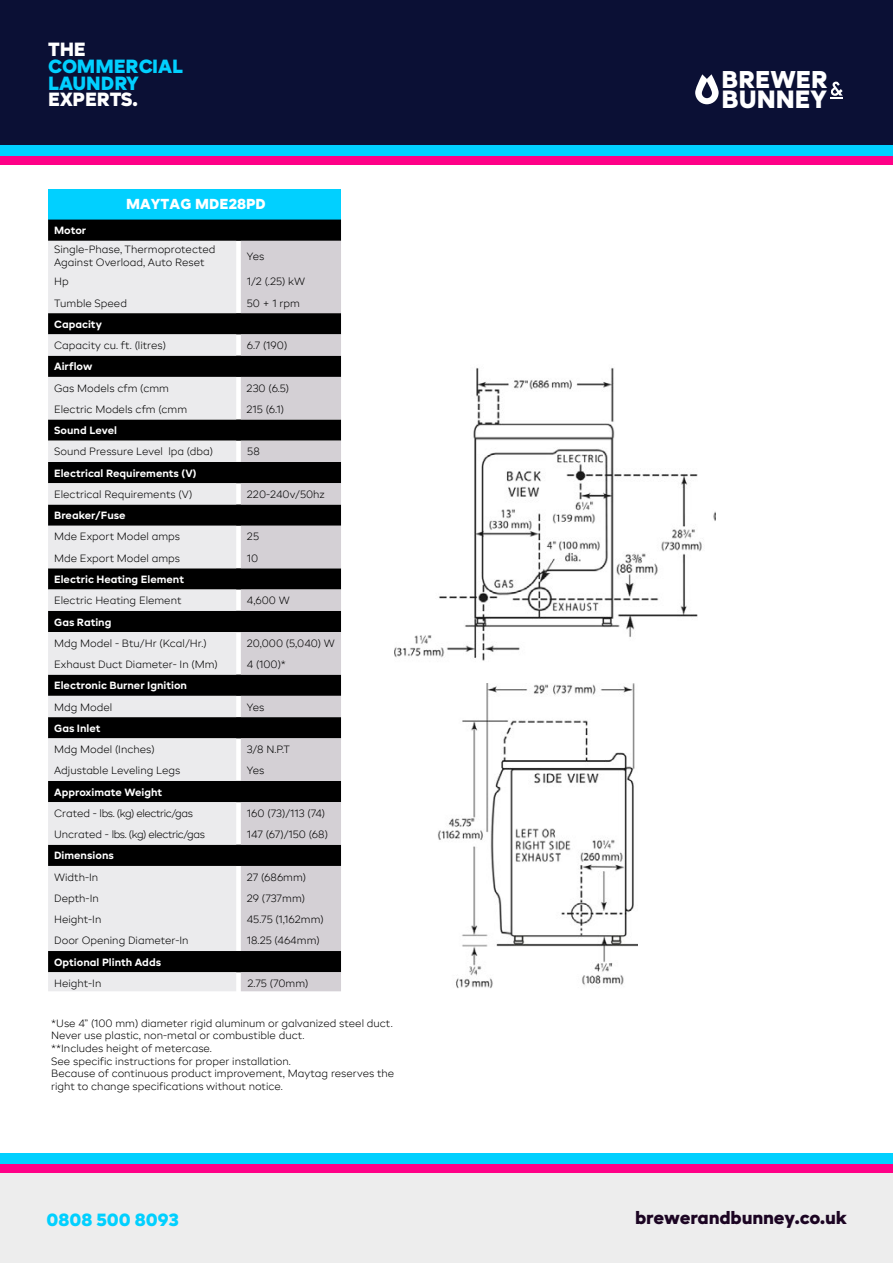
<style>
.page{position:relative;width:893px;height:1263px;background:#fff}
.page>*{position:absolute;margin:0;border:0;box-sizing:border-box;transform-origin:0 0}
.t1{font:900 24.9px "BR Candor";color:#fff}
.t2{font:900 24.3px "BR Candor";color:#fff}
.t3{font:900 19.05px/16.8px "BR Candor";color:#01d0ff}
.t4{font:900 19.05px "BR Candor";letter-spacing:-.01em;color:#fff}
.t5{font:900 17.7px "BR Candor";letter-spacing:-.015em;color:#1c0523}
.t6{font:900 17.7px "BR Candor";color:#01d0ff}
.t7{font:900 14.4px "BR Candor";letter-spacing:.01em;color:#fff}
.t8{font:300 10.5px/12.6px "BR Candor";color:#000}
.t9{font:700 10.5px "BR Candor";color:#fff}
.t10{font:300 10.5px/21.3px "BR Candor";letter-spacing:-.04em;color:#000}
</style>
<div class="page">
<div style="left:48px;top:189px;width:293px;height:31px;background:#01d0ff"></div>
<svg style="left:48px;top:220px;width:293px;height:752px;fill:#000"></svg>
<svg style="left:48px;top:241px;width:188px;height:750px;background:#9c9c9d"></svg>
<svg style="left:241px;top:241px;width:100px;height:750px;background:#8d8a8d"></svg>
<img style="left:395px;top:368px;width:320px;height:293px">
<img style="left:438px;top:684px;width:199px;height:304px">
<div style="left:0;top:0;width:893px;height:154px;background:#0b1035"></div>
<div style="left:0;top:154px;width:893px;height:11px;background:#ff0087"></div>
<div style="left:0;top:145px;width:893px;height:10px;background:#01d0ff"></div>
<svg style="left:695px;top:74px;width:24px;height:30px"></svg>
<svg style="left:830px;top:81px;width:13px;height:18px"></svg>
<div style="left:0;top:1153px;width:893px;height:110px;background:#ededed"></div>
<div style="left:0;top:1162px;width:893px;height:11px;background:#ff0087"></div>
<div style="left:0;top:1153px;width:893px;height:11px;background:#01d0ff"></div>
<h3 class="t4" style="left:48px;top:38px;width:39px">THE</h3>
<h3 class="t3" style="left:48px;top:58px;width:137px">COMMERCIAL<br>LAUNDRY</h3>
<h3 class="t4" style="left:48px;top:88px;width:91px">EXPERTS.</h3>
<p class="t9" style="left:54px;top:224px;width:34px">Motor</p>
<h3 class="t7" style="left:126px;top:195px;width:141px">MAYTAG MDE28PD</h3>
<p class="t8" style="left:54px;top:243px;width:163px">Single-Phase, Thermoprotected<br>Against Overload, Auto Reset</p>
<p class="t8" style="left:247px;top:250px;width:19px">Yes</p>
<p class="t8" style="left:54px;top:275px;width:16px">Hp</p>
<p class="t8" style="left:247px;top:275px;width:60px">1/2 (.25) kW</p>
<p class="t8" style="left:54px;top:296px;width:74px">Tumble Speed</p>
<p class="t8" style="left:247px;top:296px;width:55px">50 + 1 rpm</p>
<p class="t9" style="left:54px;top:318px;width:49px">Capacity</p>
<p class="t8" style="left:54px;top:339px;width:114px">Capacity cu. ft. (litres)</p>
<p class="t8" style="left:54px;top:381px;width:116px">Gas Models cfm (cmm</p>
<p class="t9" style="left:54px;top:360px;width:40px">Airflow</p>
<p class="t8" style="left:54px;top:403px;width:135px">Electric Models cfm (cmm</p>
<p class="t8" style="left:247px;top:339px;width:42px">6.7 (190)</p>
<p class="t8" style="left:247px;top:377px;width:44px;line-height:21.3px">230 (6.5)<br>215 (6.1)</p>
<p class="t9" style="left:54px;top:424px;width:64px">Sound Level</p>
<p class="t8" style="left:54px;top:445px;width:161px">Sound Pressure Level lpa (dba)</p>
<p class="t8" style="left:247px;top:445px;width:14px">58</p>
<p class="t9" style="left:54px;top:466px;width:144px">Electrical Requirements (V)</p>
<p class="t8" style="left:54px;top:488px;width:140px">Electrical Requirements (V)</p>
<p class="t8" style="left:247px;top:488px;width:80px">220-240v/50hz</p>
<p class="t9" style="left:54px;top:509px;width:73px">Breaker/Fuse</p>
<p class="t8" style="left:54px;top:530px;width:127px">Mde Export Model amps</p>
<p class="t8" style="left:247px;top:530px;width:14px">25</p>
<p class="t8" style="left:54px;top:552px;width:127px">Mde Export Model amps</p>
<p class="t8" style="left:247px;top:552px;width:13px">10</p>
<p class="t9" style="left:54px;top:573px;width:131px">Electric Heating Element</p>
<p class="t8" style="left:54px;top:594px;width:129px">Electric Heating Element</p>
<p class="t9" style="left:54px;top:615px;width:59px">Gas Rating</p>
<p class="t8" style="left:247px;top:594px;width:45px">4,600 W</p>
<p class="t8" style="left:54px;top:637px;width:154px">Mdg Model - Btu/Hr (Kcal/Hr.)</p>
<p class="t8" style="left:247px;top:637px;width:90px">20,000 (5,040) W</p>
<p class="t8" style="left:54px;top:658px;width:165px">Exhaust Duct Diameter- In (Mm)</p>
<p class="t8" style="left:247px;top:658px;width:41px">4 (100)*</p>
<p class="t8" style="left:54px;top:700px;width:60px">Mdg Model</p>
<p class="t9" style="left:54px;top:679px;width:134px">Electronic Burner Ignition</p>
<p class="t8" style="left:247px;top:700px;width:19px">Yes</p>
<p class="t9" style="left:54px;top:722px;width:48px">Gas Inlet</p>
<p class="t8" style="left:54px;top:743px;width:102px">Mdg Model (Inches)</p>
<p class="t8" style="left:247px;top:743px;width:45px">3/8 N.P.T</p>
<p class="t8" style="left:54px;top:764px;width:128px">Adjustable Leveling Legs</p>
<p class="t8" style="left:247px;top:764px;width:19px">Yes</p>
<p class="t9" style="left:54px;top:785px;width:110px">Approximate Weight</p>
<p class="t10" style="left:54px;top:802px;width:152px">Crated - lbs. (kg) electric/gas<br>Uncrated - lbs. (kg) electric/gas</p>
<p class="t8" style="left:247px;top:807px;width:80px">160 (73)/113 (74)</p>
<p class="t9" style="left:54px;top:849px;width:61px">Dimensions</p>
<p class="t8" style="left:54px;top:870px;width:46px">Width-In</p>
<p class="t8" style="left:247px;top:870px;width:61px">27 (686mm)</p>
<p class="t8" style="left:54px;top:892px;width:46px">Depth-In</p>
<p class="t8" style="left:247px;top:828px;width:83px">147 (67)/150 (68)</p>
<p class="t8" style="left:247px;top:892px;width:60px">29 (737mm)</p>
<p class="t8" style="left:54px;top:913px;width:49px">Height-In</p>
<p class="t8" style="left:247px;top:913px;width:78px">45.75 (1,162mm)</p>
<p class="t8" style="left:54px;top:934px;width:136px">Door Opening Diameter-In</p>
<p class="t8" style="left:247px;top:934px;width:74px">18.25 (464mm)</p>
<p class="t9" style="left:54px;top:956px;width:108px">Optional Plinth Adds</p>
<p class="t8" style="left:54px;top:977px;width:49px">Height-In</p>
<p class="t8" style="left:247px;top:977px;width:63px">2.75 (70mm)</p>
<p class="t8" style="left:51px;top:1017px;width:345px">*Use 4” (100 mm) diameter rigid aluminum or galvanized steel duct.<br>Never use plastic, non-metal or combustible duct.<br>**Includes height of metercase.<br>See specific instructions for proper installation.<br>Because of continuous product improvement, Maytag reserves the right to change specifications without notice.</p>
<h2 class="t2" style="left:722px;top:64px;width:108px">BREWER</h2>
<h1 class="t1" style="left:721px;top:84px;width:107px">BUNNEY</h1>
<h3 class="t6" style="left:46px;top:1209px;width:134px">0808 500 8093</h3>
<h3 class="t5" style="left:635px;top:1207px;width:213px">brewerandbunney.co.uk</h3>
</div>
